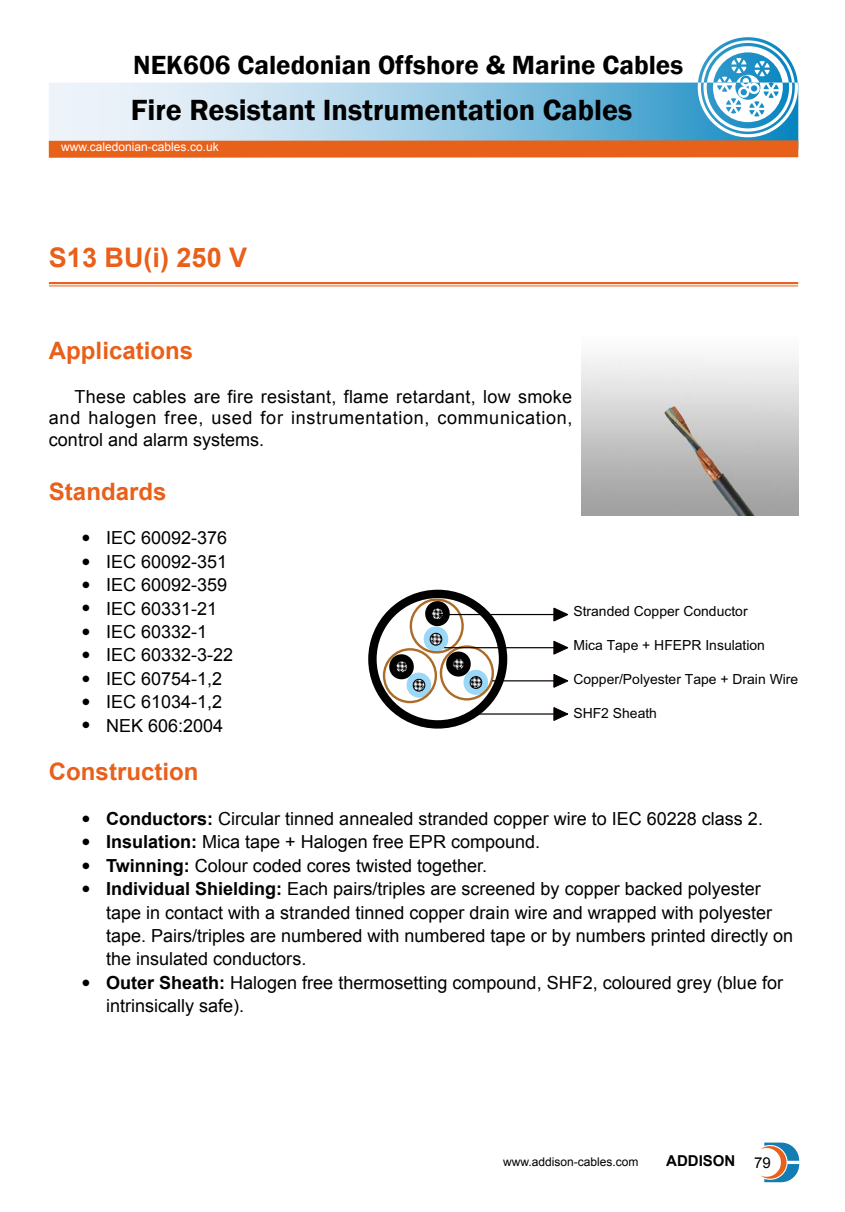
<style>
.page{position:relative;width:845px;height:1212px;background:#fff}
.page>*{position:absolute;margin:0;border:0;box-sizing:border-box;transform-origin:0 0}
.t1{font:600 30px "Franklin Gothic";color:#000}
.t2{font:600 27px "Franklin Gothic";color:#000}
.t3{font:700 27px "Arial";color:#e9601a}
.t4{font:700 24px "Arial";color:#e9601a}
.t5{font:18px/23.4px "Arial";color:#000}
.t6{font:700 15px "Arial";color:#000}
.t7{font:13.95px "Arial";color:#000}
.t8{font:12px "Arial";color:#fff}
.t9{font:12px "Arial";color:#000}
.s1{font-weight:700}
.s2{font-weight:400}
</style>
<div class="page">
<svg style="left:49px;top:37px;width:748px;height:100px"></svg>
<svg style="left:760px;top:1142px;width:38px;height:40px"></svg>
<div style="left:49px;top:140px;width:748px;height:18px;background:#e8611a"></div>
<hr style="left:49px;top:282px;width:748px;height:2px;background:#e9601a">
<hr style="left:49px;top:286px;width:748px;height:1px;background:#e9601a">
<img style="left:581px;top:358px;width:216px;height:157px">
<div style="left:368px;top:590px;width:139px;height:139px;border:8px solid #000;border-radius:50%"></div>
<div style="left:382px;top:648px;width:55px;height:55px;border:2px solid #ac6c28;border-radius:50%"></div>
<svg style="left:387px;top:593px;width:102px;height:106px"></svg>
<div style="left:439px;top:645px;width:54px;height:55px;border:2px solid #ac6c28;border-radius:50%"></div>
<svg style="left:553px;top:641px;width:15px;height:13px"></svg>
<hr style="left:444px;top:647px;width:114px;height:1px;background:#040000">
<svg style="left:553px;top:674px;width:15px;height:13px"></svg>
<hr style="left:492px;top:680px;width:66px;height:1px;background:#040000">
<svg style="left:553px;top:707px;width:15px;height:14px"></svg>
<hr style="left:470px;top:713px;width:88px;height:2px;background:#040000">
<svg style="left:553px;top:608px;width:15px;height:13px"></svg>
<hr style="left:438px;top:614px;width:120px;height:1px;background:#040000">
<h2 class="t2" style="left:133px;top:48px;width:551px">NEK606 Caledonian Offshore &amp; Marine Cables</h2>
<h1 class="t1" style="left:131px;top:92px;width:503px">Fire Resistant Instrumentation Cables</h1>
<p class="t8" style="left:61px;top:139px;width:159px">www.caledonian-cables.co.uk</p>
<h2 class="t3" style="left:49px;top:240px;width:200px">S13 BU(i) 250 V</h2>
<h3 class="t4" style="left:49px;top:335px;width:146px">Applications</h3>
<p class="t5" style="left:49px;top:386px;width:525px;line-height:21.6px;text-align:justify;text-indent:26px">These cables are fire resistant, flame retardant, low smoke and halogen free, used for instrumentation, communication, control and alarm systems.</p>
<h3 class="t4" style="left:49px;top:475px;width:119px">Standards</h3>
<p class="t5" style="left:82px;top:526px;width:147px">● IEC 60092-376</p>
<p class="t5" style="left:82px;top:550px;width:147px">● IEC 60092-351</p>
<p class="t5" style="left:82px;top:573px;width:147px">● IEC 60092-359</p>
<p class="t5" style="left:82px;top:597px;width:137px">● IEC 60331-21</p>
<p class="t5" style="left:82px;top:620px;width:127px">● IEC 60332-1</p>
<p class="t5" style="left:82px;top:643px;width:153px">● IEC 60332-3-22</p>
<p class="t5" style="left:82px;top:667px;width:142px">● IEC 60754-1,2</p>
<p class="t5" style="left:82px;top:690px;width:142px">● IEC 61034-1,2</p>
<p class="t5" style="left:82px;top:714px;width:143px">● NEK 606:2004</p>
<h3 class="t4" style="left:49px;top:756px;width:151px">Construction</h3>
<p class="t5" style="left:82px;top:807px;width:682px">● <span class="s1">Conductors:</span> Circular tinned annealed stranded copper wire to IEC 60228 class 2.</p>
<p class="t5" style="left:82px;top:831px;width:459px">● <span class="s1">Insulation:</span> Mica tape + Halogen free EPR compound.</p>
<p class="t5" style="left:82px;top:854px;width:406px">● <span class="s1">Twinning:</span> Colour coded cores twisted together.</p>
<p class="t5" style="left:106px;top:877px;width:688px;text-indent:-24px">● <span class="s1">Individual Shielding:</span> Each pairs/triples are screened by copper backed polyester tape in contact with a stranded tinned copper drain wire and wrapped with polyester tape. Pairs/triples are numbered with numbered tape or by numbers printed directly on the insulated conductors.</p>
<p class="t5" style="left:106px;top:971px;width:678px;text-indent:-24px">● <span class="s1">Outer Sheath:</span> Halogen free thermosetting compound, SHF2, coloured grey (blue for intrinsically safe).</p>
<p class="t7" style="left:573px;top:602px;width:176px">Stranded Copper Conductor</p>
<p class="t7" style="left:573px;top:636px;width:193px">Mica Tape + HFEPR Insulation</p>
<p class="t7" style="left:573px;top:670px;width:226px">Copper/Polyester Tape + Drain Wire</p>
<p class="t7" style="left:573px;top:704px;width:85px">SHF2 Sheath</p>
<p class="t9" style="left:502px;top:1154px;width:137px">www.addison-cables.com</p>
<p class="t6" style="left:665px;top:1151px;width:106px">ADDISON <span class="s2">79</span></p>
</div>
